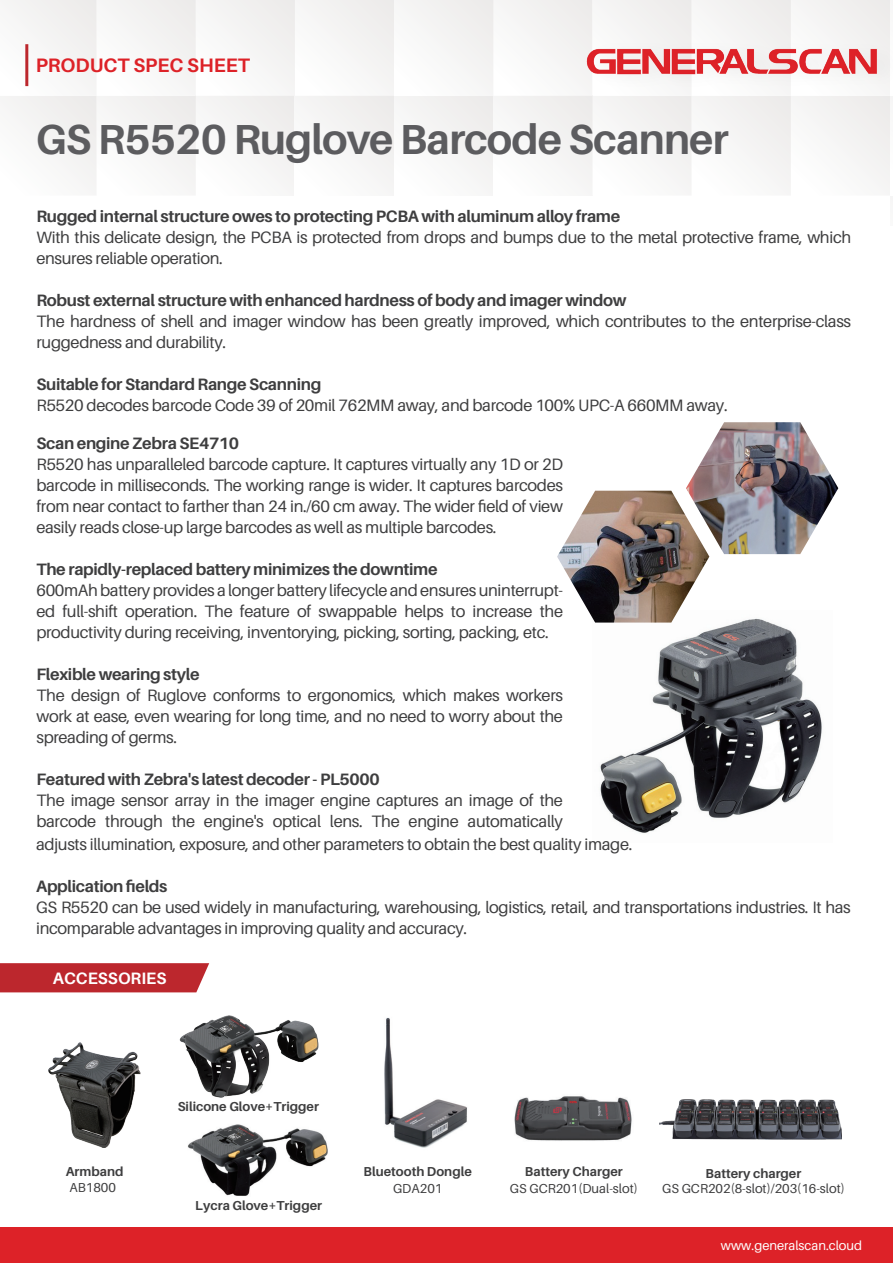
<style>
.page{position:relative;width:893px;height:1263px;background:#fff}
.page>*{position:absolute;margin:0;border:0;box-sizing:border-box;transform-origin:0 0}
.t1{font:700 42px "Aileron";letter-spacing:-.02em;color:#5c5c5f}
.t2{font:700 19.5px "Aileron";color:#dd2228}
.t3{font:16.5px/21px "Aileron";letter-spacing:-.02em;color:#3e3e3f}
.t4{font:700 16.5px "Aileron";letter-spacing:-.02em;color:#3e3e3f}
.t5{font:700 16.5px "Aileron";color:#fff}
.t6{font:700 12.9px "Aileron";color:#3e3e3f}
.t7{font:12.9px "Aileron";color:#3e3e3f}
.t8{font:12.9px "Aileron";color:#fff}
</style>
<div class="page">
<img style="left:595px;top:618px;width:227px;height:215px">
<hr style="left:890px;top:196px;width:3px;height:30px;background:#f7f7f7">
<svg style="left:0;top:0;width:890px;height:193px"></svg>
<hr style="left:890px;top:0;width:3px;height:96px;background:#f8f8f7">
<img style="left:575px;top:30px;width:318px;height:69px">
<img style="left:587px;top:45px;width:291px;height:32px">
<div style="left:0;top:1227px;width:893px;height:36px;background:#dd2228"></div>
<hr style="left:25px;top:44px;width:3px;height:42px;background:#bc272d">
<div style="left:0;top:963px;width:209px;height:29px;background:#bc272d"></div>
<img style="left:660px;top:1099px;width:181px;height:40px">
<img style="left:514px;top:1096px;width:118px;height:45px">
<img style="left:49px;top:1043px;width:92px;height:104px">
<img style="left:188px;top:1124px;width:140px;height:72px">
<img style="left:179px;top:1015px;width:140px;height:83px">
<img style="left:384px;top:1017px;width:83px;height:131px">
<img style="left:686px;top:422px;width:152px;height:132px">
<img style="left:557px;top:491px;width:152px;height:131px">
<p class="t2" style="left:36px;top:54px;width:216px">PRODUCT SPEC SHEET</p>
<h1 class="t1" style="left:36px;top:116px;width:694px">GS R5520 Ruglove Barcode Scanner</h1>
<p class="t4" style="left:36px;top:207px;width:585px">Rugged internal structure owes to protecting PCBA with aluminum alloy frame</p>
<p class="t3" style="left:36px;top:227px;width:816px">With this delicate design, the PCBA is protected from drops and bumps due to the metal protective frame, which ensures reliable operation.</p>
<p class="t4" style="left:36px;top:291px;width:592px">Robust external structure with enhanced hardness of body and imager window</p>
<p class="t3" style="left:36px;top:311px;width:816px">The hardness of shell and imager window has been greatly improved, which contributes to the enterprise-class ruggedness and durability.</p>
<p class="t4" style="left:36px;top:375px;width:286px">Suitable for Standard Range Scanning</p>
<p class="t3" style="left:36px;top:395px;width:693px">R5520 decodes barcode Code 39 of 20mil 762MM away, and barcode 100% UPC-A 660MM away.</p>
<p class="t4" style="left:36px;top:434px;width:204px">Scan engine Zebra SE4710</p>
<p class="t3" style="left:36px;top:454px;width:528px;text-align:justify">R5520 has unparalleled barcode capture. It captures virtually any 1D or 2D barcode in milliseconds. The working range is wider. It captures barcodes from near contact to farther than 24 in./60 cm away. The wider field of view easily reads close-up large barcodes as well as multiple barcodes.</p>
<p class="t4" style="left:36px;top:560px;width:403px">The rapidly-replaced battery minimizes the downtime</p>
<p class="t3" style="left:36px;top:580px;width:528px;text-align:justify">600mAh battery provides a longer battery lifecycle and ensures uninterrupt&shy;ed full-shift operation. The feature of swappable helps to increase the productivity during receiving, inventorying, picking, sorting, packing, etc.</p>
<p class="t4" style="left:36px;top:665px;width:165px">Flexible wearing style</p>
<p class="t3" style="left:36px;top:685px;width:528px;text-align:justify">The design of Ruglove conforms to ergonomics, which makes workers work at ease, even wearing for long time, and no need to worry about the spreading of germs.</p>
<p class="t4" style="left:36px;top:770px;width:345px">Featured with Zebra's latest decoder - PL5000</p>
<p class="t3" style="left:36px;top:790px;width:528px">The image sensor array in the imager engine captures an image of the barcode through the engine's optical lens. The engine automatically</p>
<p class="t3" style="left:36px;top:834px;width:598px">adjusts illumination, exposure, and other parameters to obtain the best quality image.</p>
<p class="t4" style="left:36px;top:877px;width:133px">Application fields</p>
<p class="t3" style="left:36px;top:897px;width:816px">GS R5520 can be used widely in manufacturing, warehousing, logistics, retail, and transportations industries. It has incomparable advantages in improving quality and accuracy.</p>
<p class="t5" style="left:53px;top:969px;width:115px">ACCESSORIES</p>
<p class="t6" style="left:178px;top:1099px;width:143px">Silicone Glove+Trigger</p>
<p class="t6" style="left:66px;top:1164px;width:59px">Armband</p>
<p class="t6" style="left:364px;top:1164px;width:110px">Bluetooth Dongle</p>
<p class="t6" style="left:195px;top:1198px;width:128px">Lycra Glove+Trigger</p>
<p class="t7" style="left:69px;top:1181px;width:48px">AB1800</p>
<p class="t7" style="left:393px;top:1181px;width:51px">GDA201</p>
<p class="t6" style="left:525px;top:1164px;width:99px">Battery Charger</p>
<p class="t6" style="left:706px;top:1166px;width:97px">Battery charger</p>
<p class="t7" style="left:510px;top:1181px;width:130px">GS GCR201(Dual-slot)</p>
<p class="t7" style="left:662px;top:1182px;width:184px">GS GCR202(8-slot)/203(16-slot)</p>
<p class="t8" style="left:721px;top:1238px;width:143px">www.generalscan.cloud</p>
</div>
